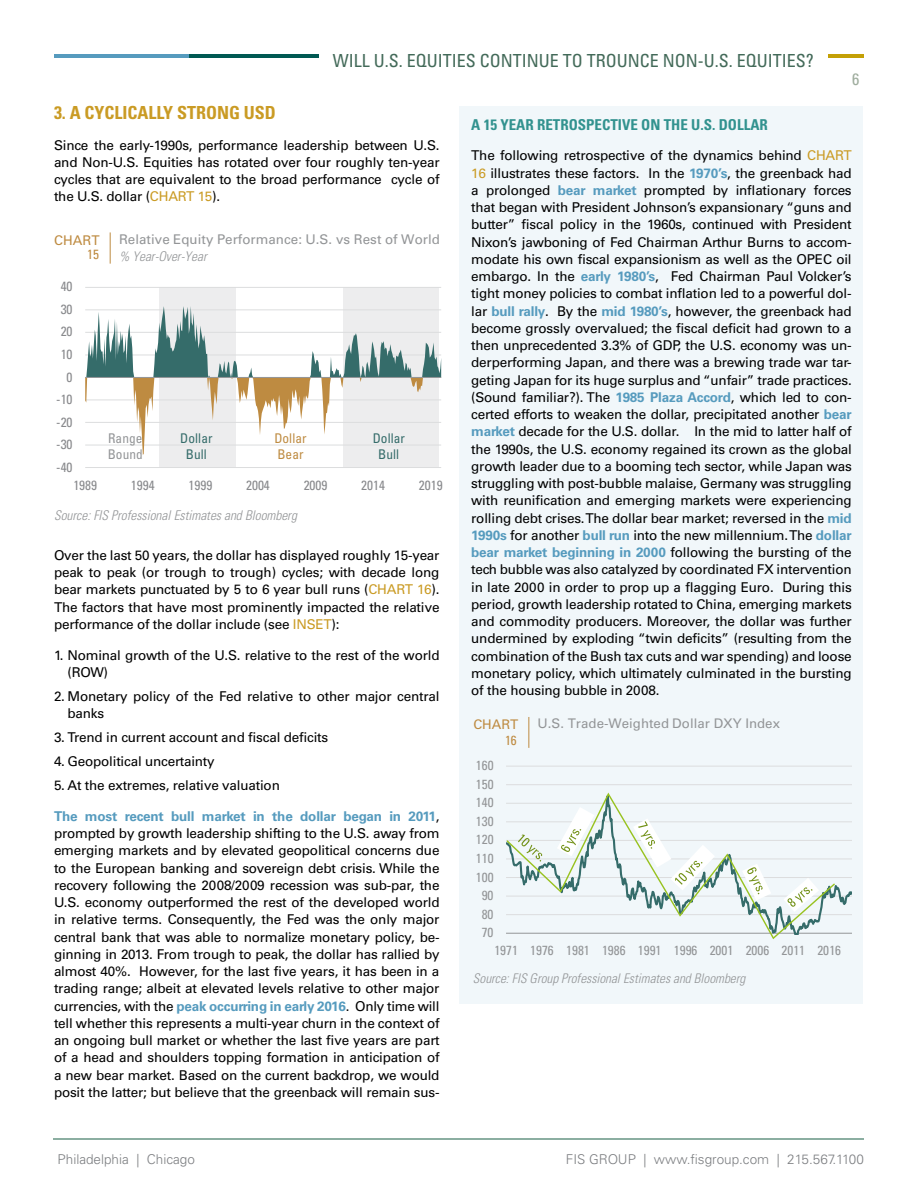
<style>
.page{position:relative;width:918px;height:1188px;background:#fff}
.page>*{position:absolute;margin:0;border:0;box-sizing:border-box;transform-origin:0 0}
.t1{font:condensed 18px "Univers LT Std";color:#436a59}
.t2{font:700 condensed 18px "Univers LT Std";color:#ca9b24}
.t3{font:condensed 16.5px "Univers LT Std";color:#9fad9e}
.t4{font:700 condensed 15px "Univers LT Std";color:#32928f}
.t5{font:13.5px/17.2px "Univers LT Std";letter-spacing:-.015em;color:#000;text-align:justify}
.t6{font:300 13.5px "Univers LT Std";color:#7c7e81}
.t7{font:italic 300 condensed 13.35px "Univers LT Std";color:#939597}
.t8{font:condensed 13.35px "Univers LT Std";letter-spacing:-.005em;color:#88898c}
.t9{font:13.35px "Univers LT Std";color:#939597}
.t10{font:condensed 13.35px/16px "Univers LT Std";letter-spacing:.005em;color:#356c6a;text-align:center}
.t11{font:condensed 13.35px/16px "Univers LT Std";letter-spacing:.005em;color:#be8b41}
.t12{font:condensed 13.35px/16px "Univers LT Std";letter-spacing:.005em;color:#939597}
.t13{font:13.35px "Univers LT Std";color:#be8b41}
.t14{font:condensed 13.2px "Univers LT Std";letter-spacing:-.005em;color:#939597}
.t15{font:italic 300 condensed 13.2px "Univers LT Std";color:#939597}
.t16{font:13.2px "Univers LT Std";color:#939597}
.t17{font:13.2px "Univers LT Std";color:#be8b41}
.t18{font:condensed 13.2px "Univers LT Std";color:#be8b41}
.s1{color:#ca9b24}
.s2{font-weight:700;color:#569bbe}
</style>
<div class="page">
<hr style="left:54px;top:1138px;width:810px;height:1px;background:#8baea1">
<hr style="left:54px;top:54px;width:135px;height:4px;background:#569bbe">
<hr style="left:189px;top:54px;width:228px;height:4px;background:#005953">
<hr style="left:682px;top:54px;width:182px;height:4px;background:#c4a006">
<div style="left:319px;top:54px;width:509px;height:43px;background:#fff"></div>
<div style="left:460px;top:107px;width:403px;height:897px;background:#f1f7fa"></div>
<hr style="left:529px;top:717px;width:1px;height:31px;background:#be8b41">
<hr style="left:506px;top:784px;width:346px;height:1px;background:#dcddde">
<hr style="left:506px;top:766px;width:346px;height:1px;background:#dcddde">
<svg style="left:506px;top:792px;width:346px;height:142px"></svg>
<div style="left:343px;top:288px;width:95px;height:180px;background:#ededee"></div>
<div style="left:159px;top:288px;width:77px;height:180px;background:#ededee"></div>
<hr style="left:85px;top:467px;width:356px;height:1px;background:#dcddde">
<hr style="left:85px;top:287px;width:356px;height:1px;background:#dcddde">
<svg style="left:85px;top:306px;width:356px;height:149px"></svg>
<hr style="left:85px;top:377px;width:356px;height:1px;background:#939597">
<hr style="left:110px;top:232px;width:1px;height:32px;background:#be8b41">
<h1 class="t1" style="left:333px;top:49px;width:483px">WILL U.S. EQUITIES CONTINUE TO TROUNCE NON-U.S. EQUITIES?</h1>
<p class="t3" style="left:852px;top:69px;width:9px">6</p>
<h1 class="t2" style="left:54px;top:101px;width:223px">3. A CYCLICALLY STRONG USD</h1>
<p class="t5" style="left:54px;top:136px;width:387px">Since the early-1990s, performance leadership between U.S. and Non-U.S. Equities has rotated over four roughly ten-year cycles that are equivalent to the broad performance cycle of the U.S. dollar (<span class="s1">CHART 15</span>).</p>
<p class="t13" style="left:54px;top:232px;width:47px">CHART</p>
<p class="t9" style="left:119px;top:231px;width:322px">Relative Equity Performance: U.S. vs Rest of World</p>
<p class="t7" style="left:119px;top:248px;width:89px">% Year-Over-Year</p>
<p class="t11" style="left:87px;top:247px;width:13px">15</p>
<p class="t8" style="left:61px;top:278px;width:13px">40</p>
<p class="t8" style="left:61px;top:301px;width:13px">30</p>
<p class="t8" style="left:61px;top:323px;width:13px">20</p>
<p class="t8" style="left:61px;top:346px;width:13px">10</p>
<p class="t8" style="left:67px;top:368px;width:7px">0</p>
<p class="t8" style="left:56px;top:391px;width:18px">-10</p>
<p class="t8" style="left:56px;top:413px;width:18px">-20</p>
<p class="t8" style="left:56px;top:436px;width:18px">-30</p>
<p class="t8" style="left:56px;top:458px;width:18px">-40</p>
<p class="t12" style="left:108px;top:430px;width:37px">Range<br>Bound</p>
<p class="t10" style="left:180px;top:430px;width:34px">Dollar<br>Bull</p>
<p class="t11" style="left:274px;top:430px;width:34px">Dollar<br>Bear</p>
<p class="t10" style="left:373px;top:430px;width:34px">Dollar<br>Bull</p>
<p class="t8" style="left:73px;top:476px;width:25px">1989</p>
<p class="t8" style="left:131px;top:476px;width:25px">1994</p>
<p class="t8" style="left:189px;top:476px;width:25px">1999</p>
<p class="t8" style="left:246px;top:476px;width:25px">2004</p>
<p class="t8" style="left:304px;top:476px;width:25px">2009</p>
<p class="t8" style="left:361px;top:476px;width:25px">2014</p>
<p class="t8" style="left:419px;top:476px;width:25px">2019</p>
<p class="t7" style="left:54px;top:507px;width:244px">Source: FIS Professional Estimates and Bloomberg</p>
<p class="t5" style="left:54px;top:547px;width:387px">Over the last 50 years, the dollar has displayed roughly 15-year peak to peak (or trough to trough) cycles; with decade long bear markets punctuated by 5 to 6 year bull runs (<span class="s1">CHART 16</span>).<br>The factors that have most prominently impacted the relative performance of the dollar include (see <span class="s1">INSET</span>):</p>
<p class="t5" style="left:68px;top:646px;width:374px;text-indent:-14px">1. Nominal growth of the U.S. relative to the rest of the world (ROW)</p>
<p class="t5" style="left:68px;top:688px;width:374px;text-indent:-14px">2. Monetary policy of the Fed relative to other major central banks</p>
<p class="t5" style="left:54px;top:729px;width:276px">3. Trend in current account and fiscal deficits</p>
<p class="t5" style="left:54px;top:753px;width:162px">4. Geopolitical uncertainty</p>
<p class="t5" style="left:54px;top:777px;width:227px">5. At the extremes, relative valuation</p>
<p class="t5" style="left:54px;top:808px;width:387px"><span class="s2">The most recent bull market in the dollar began in 2011</span>, prompted by growth leadership shifting to the U.S. away from emerging markets and by elevated geopolitical concerns due to the European banking and sovereign debt crisis. While the recovery following the 2008/2009 recession was sub-par, the U.S. economy outperformed the rest of the developed world in relative terms. Consequently, the Fed was the only major central bank that was able to normalize monetary policy, be&shy;ginning in 2013. From trough to peak, the dollar has rallied by almost 40%. However, for the last five years, it has been in a trading range; albeit at elevated levels relative to other major currencies, with the <span class="s2">peak occurring in early 2016</span>. Only time will tell whether this represents a multi-year churn in the context of an ongoing bull market or whether the last five years are part of a head and shoulders topping formation in anticipation of a new bear market. Based on the current backdrop, we would posit the latter; but believe that the greenback will remain sus-</p>
<p class="t4" style="left:471px;top:115px;width:298px">A 15 YEAR RETROSPECTIVE ON THE U.S. DOLLAR</p>
<p class="t5" style="left:471px;top:147px;width:382px">The following retrospective of the dynamics behind <span class="s1">CHART 16</span> illustrates these factors. In the <span class="s2">1970’s</span>, the greenback had a prolonged <span class="s2">bear market</span> prompted by inflationary forces that began with President Johnson’s expansionary “guns and butter” fiscal policy in the 1960s, continued with President Nixon’s jawboning of Fed Chairman Arthur Burns to accom&shy;modate his own fiscal expansionism as well as the OPEC oil embargo. In the <span class="s2">early 1980’s</span>, Fed Chairman Paul Volcker’s tight money policies to combat inflation led to a powerful dol&shy;lar <span class="s2">bull rally</span>. By the <span class="s2">mid 1980’s</span>, however, the greenback had become grossly overvalued; the fiscal deficit had grown to a then unprecedented 3.3% of GDP, the U.S. economy was un&shy;derperforming Japan, and there was a brewing trade war tar&shy;geting Japan for its huge surplus and “unfair” trade practices. (Sound familiar?). The <span class="s2">1985 Plaza Accord</span>, which led to con&shy;certed efforts to weaken the dollar, precipitated another <span class="s2">bear market</span> decade for the U.S. dollar. In the mid to latter half of the 1990s, the U.S. economy regained its crown as the global growth leader due to a booming tech sector, while Japan was struggling with post-bubble malaise, Germany was struggling with reunification and emerging markets were experiencing rolling debt crises. The dollar bear market; reversed in the <span class="s2">mid 1990s</span> for another <span class="s2">bull run</span> into the new millennium. The <span class="s2">dollar bear market beginning in 2000</span> following the bursting of the tech bubble was also catalyzed by coordinated FX intervention in late 2000 in order to prop up a flagging Euro. During this period, growth leadership rotated to China, emerging markets and commodity producers. Moreover, the dollar was further undermined by exploding “twin deficits” (resulting from the combination of the Bush tax cuts and war spending) and loose monetary policy, which ultimately culminated in the bursting of the housing bubble in 2008.</p>
<p class="t17" style="left:473px;top:717px;width:46px">CHART</p>
<p class="t14" style="left:476px;top:757px;width:19px">160</p>
<p class="t14" style="left:476px;top:776px;width:19px">150</p>
<p class="t14" style="left:476px;top:794px;width:19px">140</p>
<p class="t14" style="left:476px;top:813px;width:19px">130</p>
<p class="t14" style="left:476px;top:831px;width:19px">120</p>
<p class="t14" style="left:476px;top:850px;width:19px">110</p>
<p class="t14" style="left:476px;top:869px;width:19px">100</p>
<p class="t14" style="left:482px;top:887px;width:13px">90</p>
<p class="t14" style="left:482px;top:906px;width:13px">80</p>
<p class="t14" style="left:482px;top:924px;width:13px">70</p>
<p class="t18" style="left:505px;top:732px;width:13px">16</p>
<p class="t16" style="left:538px;top:716px;width:244px">U.S. Trade-Weighted Dollar DXY Index</p>
<p class="t14" style="left:494px;top:942px;width:348px">1971 1976 1981 1986 1991 1996 2001 2006 2011 2016</p>
<p class="t15" style="left:473px;top:971px;width:274px">Source: FIS Group Professional Estimates and Bloomberg</p>
<p class="t6" style="left:58px;top:1151px;width:139px">Philadelphia | Chicago</p>
<p class="t6" style="left:566px;top:1151px;width:300px">FIS GROUP | www.fisgroup.com | 215.567.1100</p>
</div>
